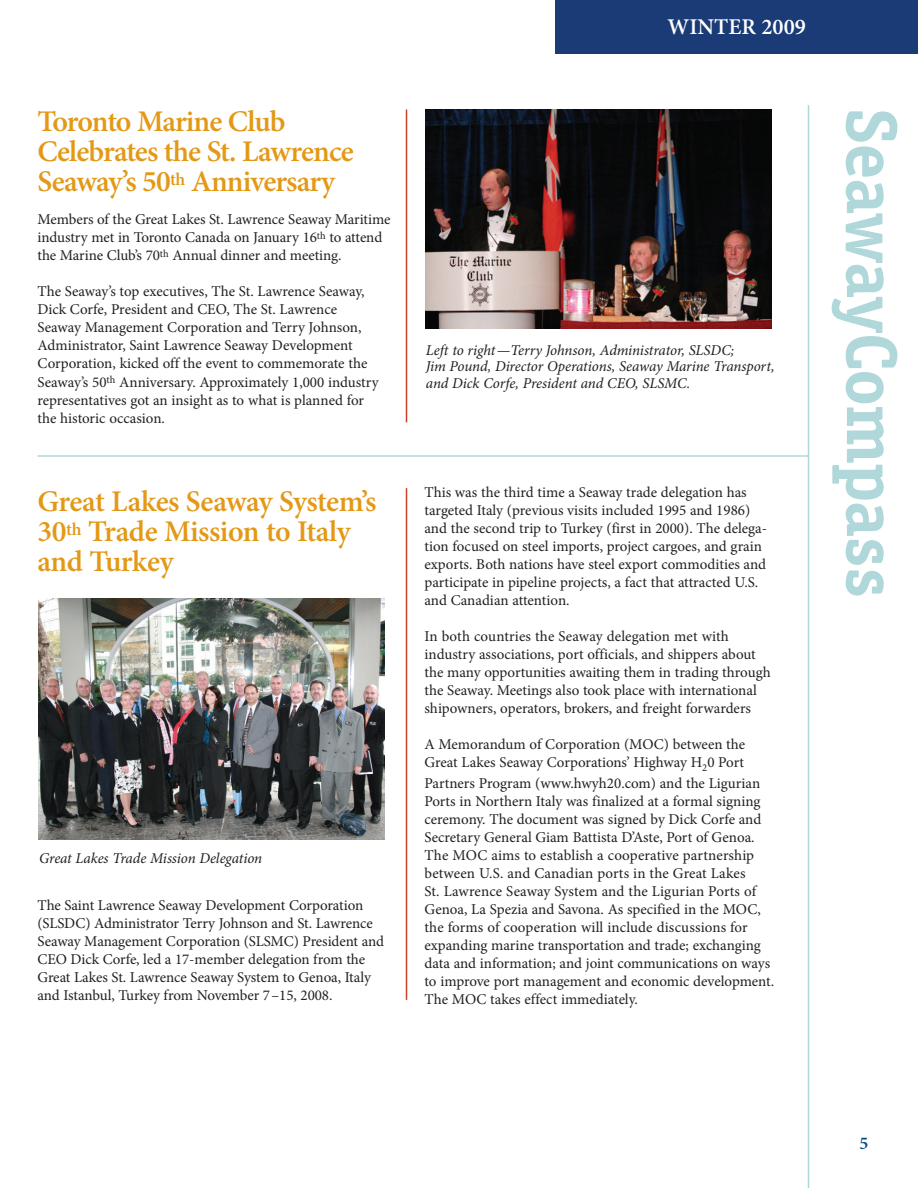
<style>
.page{position:relative;width:918px;height:1188px;background:#fff}
.page>*{position:absolute;margin:0;border:0;box-sizing:border-box;transform-origin:0 0}
.t1{font:700 72px "Officina Serif";letter-spacing:-.02em;color:#b0d7da}
.t2{font:600 30px/30px "Minion Pro";letter-spacing:-.03em;color:#e39916}
.t3{font:600 22.5px "Minion Pro";color:#fff}
.t4{font:600 18px "Minion Pro";color:#004e83}
.t5{font:15px/18px "Minion Pro";color:#231f20}
.t6{font:italic 15px/16.5px "Minion Pro";letter-spacing:-.01em;color:#231f20}
</style>
<div class="page">
<div style="left:555px;top:0;width:363px;height:54px;background:#1a3b75"></div>
<hr style="left:808px;top:105px;width:1px;height:1083px;background:#b0d7da">
<hr style="left:406px;top:110px;width:1px;height:312px;background:#c8432b">
<hr style="left:38px;top:455px;width:771px;height:2px;background:#b0d7da">
<img style="left:425px;top:110px;width:346px;height:218px">
<hr style="left:406px;top:488px;width:1px;height:512px;background:#c8432b">
<img style="left:38px;top:598px;width:347px;height:241px">
<h2 class="t2" style="left:38px;top:109px;width:318px">Toronto Marine Club<br>Celebrates the St. Lawrence<br>Seaway’s 50<sup>th</sup> Anniversary</h2>
<p class="t5" style="left:37px;top:211px;width:355px">Members of the Great Lakes St. Lawrence Seaway Maritime industry met in Toronto Canada on January 16<sup>th</sup> to attend the Marine Club’s 70<sup>th</sup> Annual dinner and meeting.</p>
<p class="t5" style="left:38px;top:284px;width:343px">The Seaway’s top executives, The St. Lawrence Seaway, Dick Corfe, President and CEO, The St. Lawrence Seaway Management Corporation and Terry Johnson, Administrator, Saint Lawrence Seaway Development Corporation, kicked off the event to commemorate the Seaway’s 50<sup>th</sup> Anniversary. Approximately 1,000 industry representatives got an insight as to what is planned for the historic occasion.</p>
<h2 class="t2" style="left:38px;top:488px;width:340px">Great Lakes Seaway System’s<br>30<sup>th</sup> Trade Mission to Italy and Turkey</h2>
<p class="t6" style="left:39px;top:851px;width:225px">Great Lakes Trade Mission Delegation</p>
<p class="t5" style="left:38px;top:897px;width:348px">The Saint Lawrence Seaway Development Corporation (SLSDC) Administrator Terry Johnson and St. Lawrence Seaway Management Corporation (SLSMC) President and CEO Dick Corfe, led a 17-member delegation from the Great Lakes St. Lawrence Seaway System to Genoa, Italy and Istanbul, Turkey from November 7–15, 2008.</p>
<h3 class="t3" style="left:668px;top:18px;width:140px">WINTER 2009</h3>
<p class="t6" style="left:426px;top:343px;width:350px">Left to right—Terry Johnson, Administrator, SLSDC;<br>Jim Pound, Director Operations, Seaway Marine Transport, and Dick Corfe, President and CEO, SLSMC.</p>
<p class="t5" style="left:424px;top:485px;width:344px">This was the third time a Seaway trade delegation has targeted Italy (previous visits included 1995 and 1986) and the second trip to Turkey (first in 2000). The delega&shy;tion focused on steel imports, project cargoes, and grain exports. Both nations have steel export commodities and participate in pipeline projects, a fact that attracted U.S. and Canadian attention.</p>
<p class="t5" style="left:424px;top:629px;width:348px">In both countries the Seaway delegation met with industry associations, port officials, and shippers about the many opportunities awaiting them in trading through the Seaway. Meetings also took place with international shipowners, operators, brokers, and freight forwarders</p>
<p class="t5" style="left:424px;top:737px;width:322px">A Memorandum of Corporation (MOC) between the<br>Great Lakes Seaway Corporations’ Highway H<sub>2</sub>0 Port</p>
<p class="t5" style="left:425px;top:775px;width:351px">Partners Program (www.hwyh20.com) and the Ligurian Ports in Northern Italy was finalized at a formal signing ceremony. The document was signed by Dick Corfe and Secretary General Giam Battista D’Aste, Port of Genoa.<br>The MOC aims to establish a cooperative partnership between U.S. and Canadian ports in the Great Lakes<br>St. Lawrence Seaway System and the Ligurian Ports of Genoa, La Spezia and Savona. As specified in the MOC, the forms of cooperation will include discussions for expanding marine transportation and trade; exchanging data and information; and joint communications on ways to improve port management and economic development.<br>The MOC takes effect immediately.</p>
<h1 class="t1" style="left:899px;top:108px;width:492px;rotate:90deg">SeawayCompass</h1>
<p class="t4" style="left:860px;top:1136px;width:10px">5</p>
</div>
